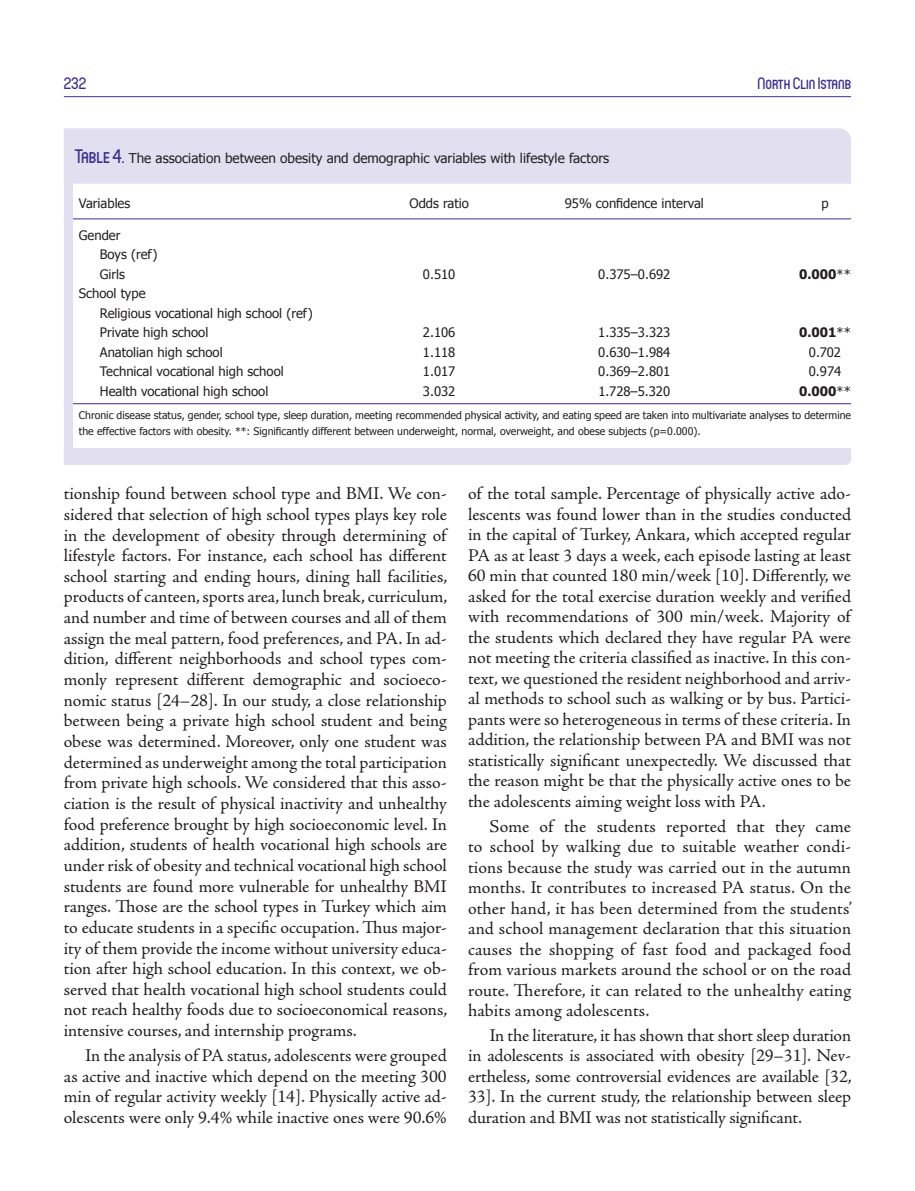
<style>
.page{position:relative;width:915px;height:1191px;background:#fff}
.page>*{position:absolute;margin:0;border:0;box-sizing:border-box;transform-origin:0 0}
._01__Yazı_Metni_NCI{font:18px/20.7px "Adobe Jenson Pro";letter-spacing:-.005em;color:#231f20;text-align:justify}
.t1{font:500 16.5px "Circula";color:#3a3091}
._07__Tablo_Baslik_NC{font:13.5px "Tahoma";color:#231f20}
.t2{font:13.05px "Tahoma";color:#231f20}
.t3{font:700 13.05px "Tahoma";color:#231f20}
.t4{font:10.5px/15px "Tahoma";color:#231f20}
.s1{font-family:"Circula";font-weight:500;font-size:19.5px;color:#3a3091}
.s2{font-weight:400}
</style>
<div class="page">
<hr style="left:64px;top:96px;width:786px;height:1px;background:#3a3091">
<div style="left:64px;top:448px;width:786px;height:17px;background:#e2e0f0"></div>
<div style="left:64px;top:128px;width:786px;height:56px;background:#e2e0f0"></div>
<hr style="left:64px;top:403px;width:786px;height:1px;background:#3a3091">
<hr style="left:64px;top:218px;width:786px;height:1px;background:#3a3091">
<div style="left:64px;top:177px;width:8px;height:279px;background:#e2e0f0"></div>
<p class="t1" style="left:64px;top:73px;width:24px">232</p>
<p class="t1" style="left:757px;top:73px;width:95px">North Clin Istanb</p>
<p class="_07__Tablo_Baslik_NC" style="left:75px;top:150px;width:536px"><span class="s1">Table 4.</span> The association between obesity and demographic variables with lifestyle factors</p>
<p class="t2" style="left:79px;top:195px;width:53px">Variables</p>
<p class="t2" style="left:409px;top:195px;width:61px">Odds ratio</p>
<p class="t2" style="left:564px;top:195px;width:141px">95% confidence interval</p>
<p class="t2" style="left:821px;top:195px;width:9px">p</p>
<p class="t2" style="left:79px;top:227px;width:43px">Gender</p>
<p class="t2" style="left:100px;top:246px;width:59px">Boys (ref)</p>
<p class="t2" style="left:100px;top:266px;width:27px">Girls</p>
<p class="t2" style="left:423px;top:266px;width:34px">0.510</p>
<p class="t2" style="left:598px;top:266px;width:74px">0.375–0.692</p>
<p class="t3" style="left:798px;top:265px;width:53px">0.000<span class="s2">**</span></p>
<p class="t2" style="left:79px;top:285px;width:68px">School type</p>
<p class="t2" style="left:100px;top:305px;width:214px">Religious vocational high school (ref)</p>
<p class="t2" style="left:100px;top:324px;width:110px">Private high school</p>
<p class="t2" style="left:423px;top:324px;width:34px">2.106</p>
<p class="t2" style="left:598px;top:324px;width:74px">1.335–3.323</p>
<p class="t3" style="left:798px;top:323px;width:53px">0.001<span class="s2">**</span></p>
<p class="t2" style="left:100px;top:344px;width:124px">Anatolian high school</p>
<p class="t2" style="left:423px;top:344px;width:34px">1.118</p>
<p class="t2" style="left:598px;top:344px;width:74px">0.630–1.984</p>
<p class="t2" style="left:808px;top:344px;width:34px">0.702</p>
<p class="t2" style="left:100px;top:363px;width:185px">Technical vocational high school</p>
<p class="t2" style="left:423px;top:363px;width:34px">1.017</p>
<p class="t2" style="left:598px;top:363px;width:74px">0.369–2.801</p>
<p class="t2" style="left:808px;top:363px;width:34px">0.974</p>
<p class="t2" style="left:100px;top:383px;width:170px">Health vocational high school</p>
<p class="t2" style="left:423px;top:383px;width:34px">3.032</p>
<p class="t2" style="left:598px;top:383px;width:73px">1.728–5.320</p>
<p class="t3" style="left:798px;top:382px;width:53px">0.000<span class="s2">**</span></p>
<p class="t4" style="left:79px;top:408px;width:773px">Chronic disease status, gender, school type, sleep duration, meeting recommended physical activity, and eating speed are taken into multivariate analyses to determine the effective factors with obesity. **: Significantly different between underweight, normal, overweight, and obese subjects (p=0.000).</p>
<p class="_01__Yazı_Metni_NCI" style="left:64px;top:483px;width:385px">tionship found between school type and BMI. We con&shy;sidered that selection of high school types plays key role in the development of obesity through determining of lifestyle factors. For instance, each school has different school starting and ending hours, dining hall facilities, products of canteen, sports area, lunch break, curriculum, and number and time of between courses and all of them assign the meal pattern, food preferences, and PA. In ad&shy;dition, different neighborhoods and school types com&shy;monly represent different demographic and socioeco&shy;nomic status [24–28]. In our study, a close relationship between being a private high school student and being obese was determined. Moreover, only one student was determined as underweight among the total participation from private high schools. We considered that this asso&shy;ciation is the result of physical inactivity and unhealthy food preference brought by high socioeconomic level. In addition, students of health vocational high schools are under risk of obesity and technical vocational high school students are found more vulnerable for unhealthy BMI ranges. Those are the school types in Turkey which aim to educate students in a specific occupation. Thus major&shy;ity of them provide the income without university educa&shy;tion after high school education. In this context, we ob&shy;served that health vocational high school students could not reach healthy foods due to socioeconomical reasons, intensive courses, and internship programs.</p>
<p class="_01__Yazı_Metni_NCI" style="left:64px;top:1045px;width:384px;text-indent:21px">In the analysis of PA status, adolescents were grouped as active and inactive which depend on the meeting 300 min of regular activity weekly [14]. Physically active ad&shy;olescents were only 9.4% while inactive ones were 90.6%</p>
<p class="_01__Yazı_Metni_NCI" style="left:468px;top:483px;width:384px">of the total sample. Percentage of physically active ado&shy;lescents was found lower than in the studies conducted in the capital of Turkey, Ankara, which accepted regular PA as at least 3 days a week, each episode lasting at least 60 min that counted 180 min/week [10]. Differently, we asked for the total exercise duration weekly and verified with recommendations of 300 min/week. Majority of the students which declared they have regular PA were not meeting the criteria classified as inactive. In this con&shy;text, we questioned the resident neighborhood and arriv&shy;al methods to school such as walking or by bus. Partici&shy;pants were so heterogeneous in terms of these criteria. In addition, the relationship between PA and BMI was not statistically significant unexpectedly. We discussed that the reason might be that the physically active ones to be the adolescents aiming weight loss with PA.</p>
<p class="_01__Yazı_Metni_NCI" style="left:468px;top:816px;width:385px;text-indent:21px">Some of the students reported that they came to school by walking due to suitable weather condi&shy;tions because the study was carried out in the autumn months. It contributes to increased PA status. On the other hand, it has been determined from the students’ and school management declaration that this situation causes the shopping of fast food and packaged food from various markets around the school or on the road route. Therefore, it can related to the unhealthy eating habits among adolescents.</p>
<p class="_01__Yazı_Metni_NCI" style="left:468px;top:1025px;width:385px;text-indent:21px">In the literature, it has shown that short sleep duration in adolescents is associated with obesity [29–31]. Nev&shy;ertheless, some controversial evidences are available [32, 33]. In the current study, the relationship between sleep duration and BMI was not statistically significant.</p>
</div>
